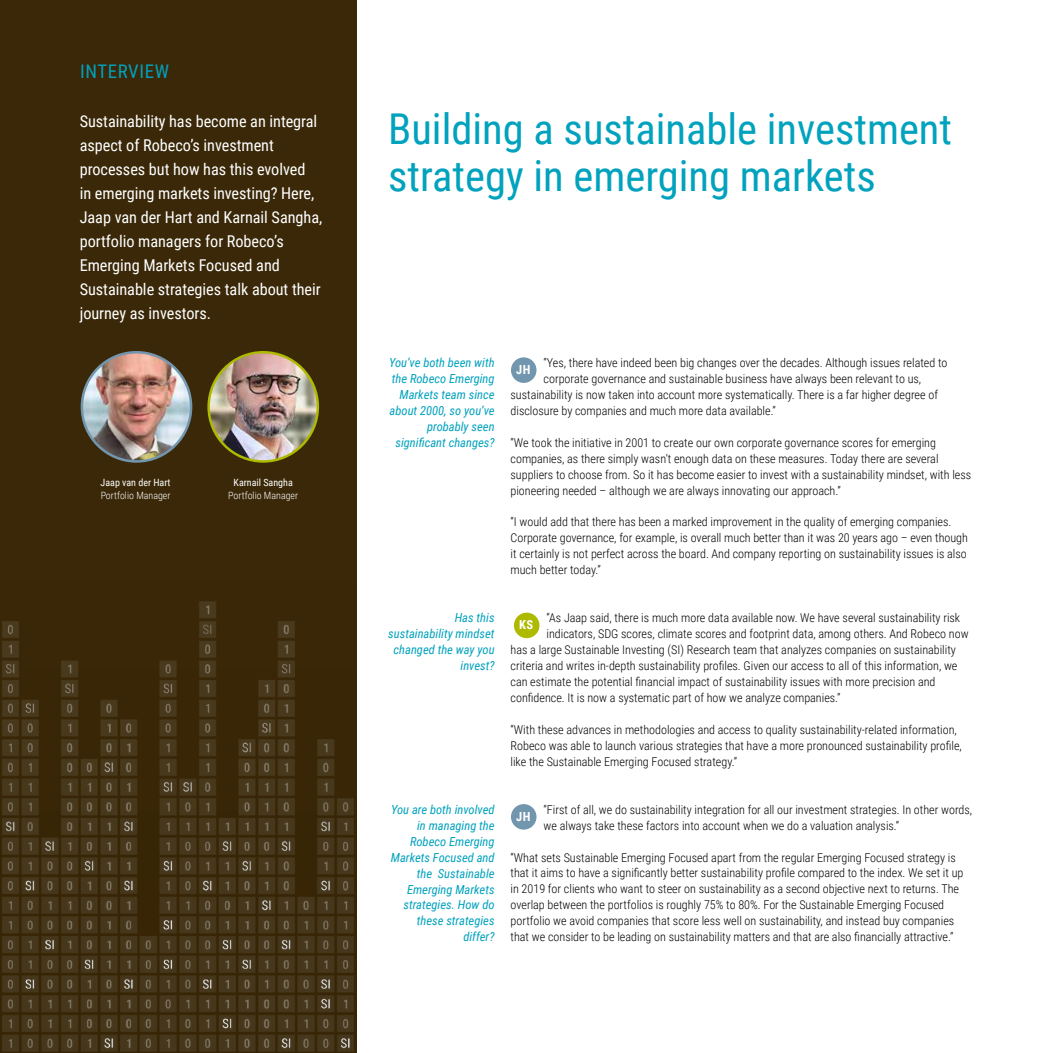
<style>
.page{position:relative;width:1053px;height:1053px;background:#fff}
.page>*{position:absolute;margin:0;border:0;box-sizing:border-box;transform-origin:0 0}
.t1{font:42.5px/47.9px "Roboto Condensed";color:#00a2bd}
.t2{font:18.75px "Roboto Condensed";letter-spacing:.035em;color:#00a2bd}
.t3{font:16.25px/23.9px "Roboto Condensed";letter-spacing:-.005em;color:#fff}
.t4{font:italic 12.5px/16px "Roboto Condensed";color:#00a2bd;text-align:right}
.t5{font:700 12.5px "Roboto Condensed";color:#fff}
.t6{font:300 12.12px/16px "Roboto Condensed";color:#000}
.t7{font:300 10px "Roboto Condensed";color:#fff}
.t8{font:10px "Roboto Condensed";color:#fff}
</style>
<div class="page">
<div style="left:0;top:0;width:356px;height:1052px;background:#3a2808"></div>
<img style="left:2px;top:601px;width:352px;height:451px">
<img style="left:82px;top:352px;width:109px;height:109px;border-radius:55px">
<div style="left:81px;top:351px;width:111px;height:111px;border:2px solid #7396af;border-radius:50%"></div>
<img style="left:209px;top:352px;width:109px;height:109px;border-radius:55px">
<div style="left:207px;top:351px;width:112px;height:111px;border:2px solid #adba00;border-radius:50%"></div>
<div style="left:511px;top:357px;width:25px;height:26px;background:#7396af;border-radius:50%"></div>
<div style="left:514px;top:612px;width:25px;height:26px;background:#adba00;border-radius:50%"></div>
<div style="left:511px;top:804px;width:25px;height:25px;background:#7396af;border-radius:50%"></div>
<h2 class="t2" style="left:80px;top:58px;width:90px">INTERVIEW</h2>
<p class="t3" style="left:80px;top:109px;width:244px">Sustainability has become an integral aspect of Robeco’s investment processes but how has this evolved<br>in emerging markets investing? Here, Jaap van der Hart and Karnail Sangha, portfolio managers for Robeco’s Emerging Markets Focused and Sustainable strategies talk about their journey as investors.</p>
<p class="t8" style="left:101px;top:475px;width:71px">Jaap van der Hart</p>
<p class="t7" style="left:101px;top:488px;width:71px">Portfolio Manager</p>
<p class="t8" style="left:234px;top:475px;width:61px">Karnail Sangha</p>
<p class="t7" style="left:228px;top:488px;width:71px">Portfolio Manager</p>
<h1 class="t1" style="left:388px;top:103px;width:565px">Building a sustainable investment strategy in emerging markets</h1>
<p class="t4" style="left:389px;top:354px;width:107px">You’ve both been with the Robeco Emerging<br>Markets team since about 2000, so you’ve probably seen significant changes?</p>
<p class="t4" style="left:388px;top:609px;width:108px">Has this sustainability mindset changed the way you invest?</p>
<p class="t4" style="left:391px;top:800px;width:105px">You are both involved in managing the<br>Robeco Emerging<br>Markets Focused and the Sustainable<br>Emerging Markets strategies. How do these strategies differ?</p>
<p class="t6" style="left:543px;top:354px;width:405px">“Yes, there have indeed been big changes over the decades. Although issues related to</p>
<p class="t6" style="left:543px;top:370px;width:379px">corporate governance and sustainable business have always been relevant to us,</p>
<p class="t6" style="left:510px;top:386px;width:429px">sustainability is now taken into account more systematically. There is a far higher degree of</p>
<p class="t6" style="left:510px;top:402px;width:267px">disclosure by companies and much more data available.”</p>
<p class="t6" style="left:510px;top:434px;width:462px">“We took the initiative in 2001 to create our own corporate governance scores for emerging companies, as there simply wasn’t enough data on these measures. Today there are several suppliers to choose from. So it has become easier to invest with a sustainability mindset, with less pioneering needed – although we are always innovating our approach.”</p>
<p class="t6" style="left:510px;top:513px;width:459px">“I would add that there has been a marked improvement in the quality of emerging companies.<br>Corporate governance, for example, is overall much better than it was 20 years ago – even though it certainly is not perfect across the board. And company reporting on sustainability issues is also much better today.”</p>
<p class="t6" style="left:546px;top:609px;width:415px">“As Jaap said, there is much more data available now. We have several sustainability risk</p>
<p class="t6" style="left:546px;top:625px;width:423px">indicators, SDG scores, climate scores and footprint data, among others. And Robeco now</p>
<p class="t6" style="left:510px;top:641px;width:447px">has a large Sustainable Investing (SI) Research team that analyzes companies on sustainability</p>
<p class="t6" style="left:510px;top:657px;width:448px">criteria and writes in-depth sustainability profiles. Given our access to all of this information, we</p>
<p class="t6" style="left:510px;top:673px;width:426px">can estimate the potential financial impact of sustainability issues with more precision and</p>
<p class="t6" style="left:510px;top:689px;width:331px">confidence. It is now a systematic part of how we analyze companies.”</p>
<p class="t6" style="left:510px;top:721px;width:453px">“With these advances in methodologies and access to quality sustainability-related information,<br>Robeco was able to launch various strategies that have a more pronounced sustainability profile, like the Sustainable Emerging Focused strategy.”</p>
<p class="t6" style="left:543px;top:800px;width:430px">“First of all, we do sustainability integration for all our investment strategies. In other words, we always take these factors into account when we do a valuation analysis.”</p>
<p class="t6" style="left:510px;top:848px;width:454px">“What sets Sustainable Emerging Focused apart from the regular Emerging Focused strategy is that it aims to have a significantly better sustainability profile compared to the index. We set it up in 2019 for clients who want to steer on sustainability as a second objective next to returns. The overlap between the portfolios is roughly 75% to 80%. For the Sustainable Emerging Focused portfolio we avoid companies that score less well on sustainability, and instead buy companies that we consider to be leading on sustainability matters and that are also financially attractive.”</p>
<p class="t5" style="left:516px;top:361px;width:16px">JH</p>
<p class="t5" style="left:519px;top:616px;width:16px">KS</p>
<p class="t5" style="left:516px;top:807px;width:16px">JH</p>
</div>
